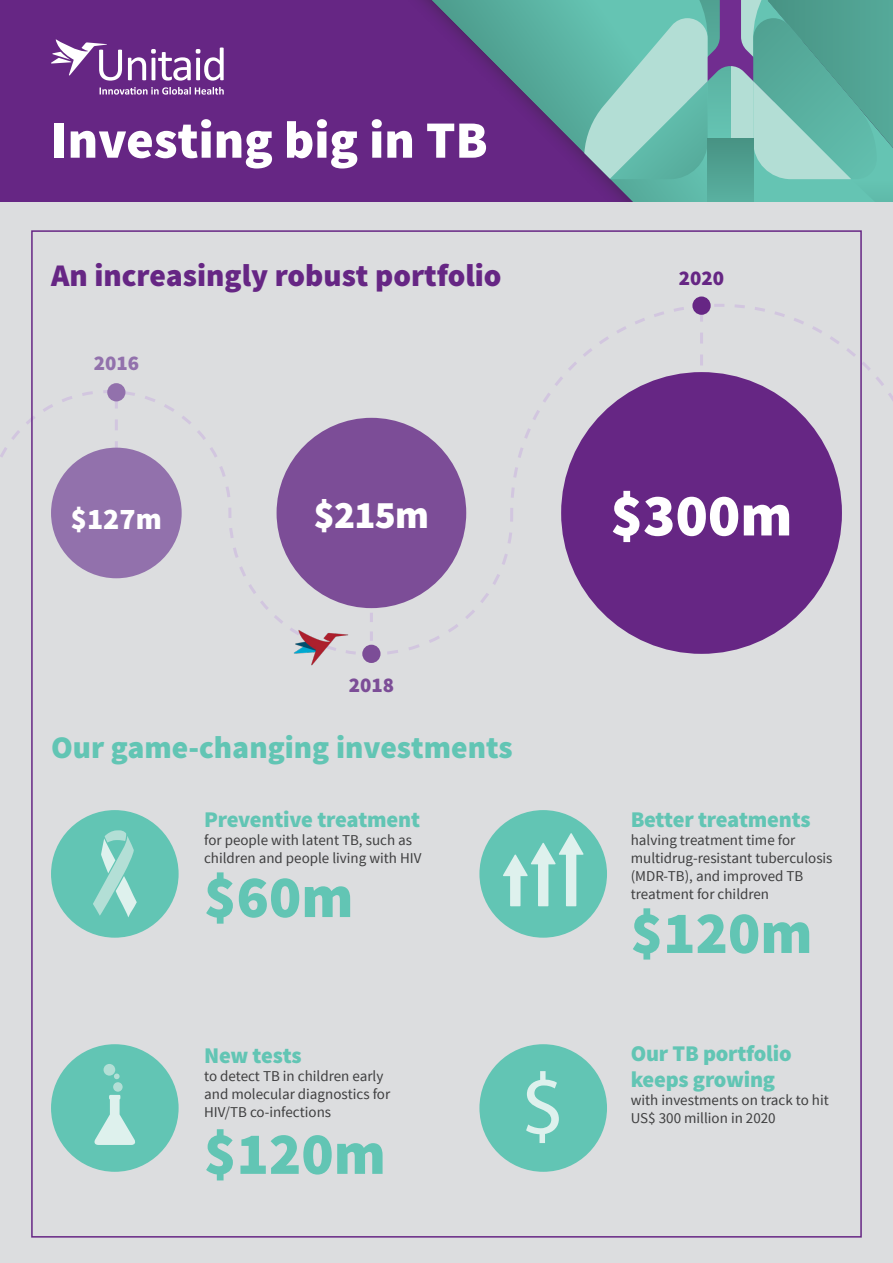
<style>
.page{position:relative;width:893px;height:1263px;background:#fff}
.page>*{position:absolute;margin:0;border:0;box-sizing:border-box;transform-origin:0 0}
.t1{font:900 60px "Source Sans Pro";color:#62c5b4}
.t2{font:900 60px "Source Sans Pro";color:#fff}
.t3{font:900 52.5px "Source Sans Pro";color:#fff}
.t4{font:900 39px "Source Sans Pro";color:#fff}
.t5{font:900 31.5px "Source Sans Pro";color:#662684}
.t6{font:900 31.5px "Source Sans Pro";color:#62c5b4}
.t7{font:900 30px "Source Sans Pro";color:#fff}
.t8{font:900 22.5px/25.5px "Source Sans Pro";letter-spacing:-.01em;color:#62c5b4}
.t9{font:900 21px "Source Sans Pro";color:#9271ac}
.t10{font:900 21px "Source Sans Pro";color:#662684}
.t11{font:900 21px "Source Sans Pro";color:#7c4d97}
.t12{font:15px/18px "Source Sans Pro";color:#3e3e3f}
</style>
<div class="page">
<div style="left:0;top:201px;width:893px;height:1062px;background:#dcdddf"></div>
<div style="left:0;top:0;width:893px;height:202px;background:#662684"></div>
<svg style="left:432px;top:0;width:461px;height:202px"></svg>
<div style="left:51px;top:810px;width:128px;height:128px;background:#62c5b4;border-radius:50%"></div>
<svg style="left:93px;top:830px;width:44px;height:87px"></svg>
<div style="left:51px;top:1044px;width:128px;height:128px;background:#62c5b4;border-radius:50%"></div>
<div style="left:113px;top:1082px;width:10px;height:10px;background:#b3dfd6;border-radius:50%"></div>
<svg style="left:114px;top:1073px;width:6px;height:6px"></svg>
<div style="left:104px;top:1064px;width:11px;height:12px;background:#b3dfd6;border-radius:50%"></div>
<svg style="left:94px;top:1095px;width:41px;height:50px"></svg>
<div style="left:479px;top:810px;width:128px;height:128px;background:#62c5b4;border-radius:50%"></div>
<svg style="left:503px;top:833px;width:80px;height:74px"></svg>
<svg style="left:51px;top:39px;width:71px;height:42px"></svg>
<svg style="left:128px;top:48px;width:96px;height:33px"></svg>
<svg style="left:100px;top:87px;width:124px;height:8px"></svg>
<svg style="left:0;top:304px;width:893px;height:353px"></svg>
<div style="left:692px;top:296px;width:19px;height:19px;background:#662684;border-radius:50%"></div>
<div style="left:362px;top:645px;width:18px;height:18px;background:#7c4d97;border-radius:50%"></div>
<div style="left:107px;top:383px;width:18px;height:18px;background:#9271ac;border-radius:50%"></div>
<img style="left:281px;top:618px;width:79px;height:48px">
<div style="left:479px;top:1044px;width:128px;height:128px;background:#62c5b4;border-radius:50%"></div>
<svg style="left:526px;top:1071px;width:33px;height:72px"></svg>
<p class="t3" style="left:51px;top:106px;width:438px">Investing big in TB</p>
<p class="t5" style="left:51px;top:255px;width:452px">An increasingly robust portfolio</p>
<p class="t9" style="left:94px;top:349px;width:47px">2016</p>
<p class="t7" style="left:71px;top:499px;width:92px">$127m</p>
<p class="t4" style="left:314px;top:489px;width:116px">$215m</p>
<p class="t11" style="left:349px;top:672px;width:47px">2018</p>
<p class="t6" style="left:51px;top:727px;width:463px">Our game-changing investments</p>
<p class="t8" style="left:204px;top:808px;width:217px">Preventive treatment</p>
<p class="t12" style="left:204px;top:831px;width:219px">for people with latent TB, such as children and people living with HIV</p>
<p class="t1" style="left:204px;top:858px;width:151px">$60m</p>
<p class="t8" style="left:204px;top:1043px;width:99px">New tests</p>
<p class="t12" style="left:204px;top:1067px;width:188px">to detect TB in children early and molecular diagnostics for<br>HIV/TB co-infections</p>
<p class="t1" style="left:204px;top:1115px;width:183px">$120m</p>
<p class="t10" style="left:679px;top:264px;width:47px">2020</p>
<p class="t2" style="left:611px;top:476px;width:183px">$300m</p>
<p class="t8" style="left:631px;top:808px;width:181px">Better treatments</p>
<p class="t12" style="left:631px;top:831px;width:203px">halving treatment time for multidrug-resistant tuberculosis (MDR-TB), and improved TB treatment for children</p>
<p class="t1" style="left:631px;top:894px;width:183px">$120m</p>
<p class="t8" style="left:631px;top:1042px;width:162px">Our TB portfolio keeps growing</p>
<p class="t12" style="left:631px;top:1091px;width:200px">with investments on track to hit<br>US$ 300 million in 2020</p>
</div>
